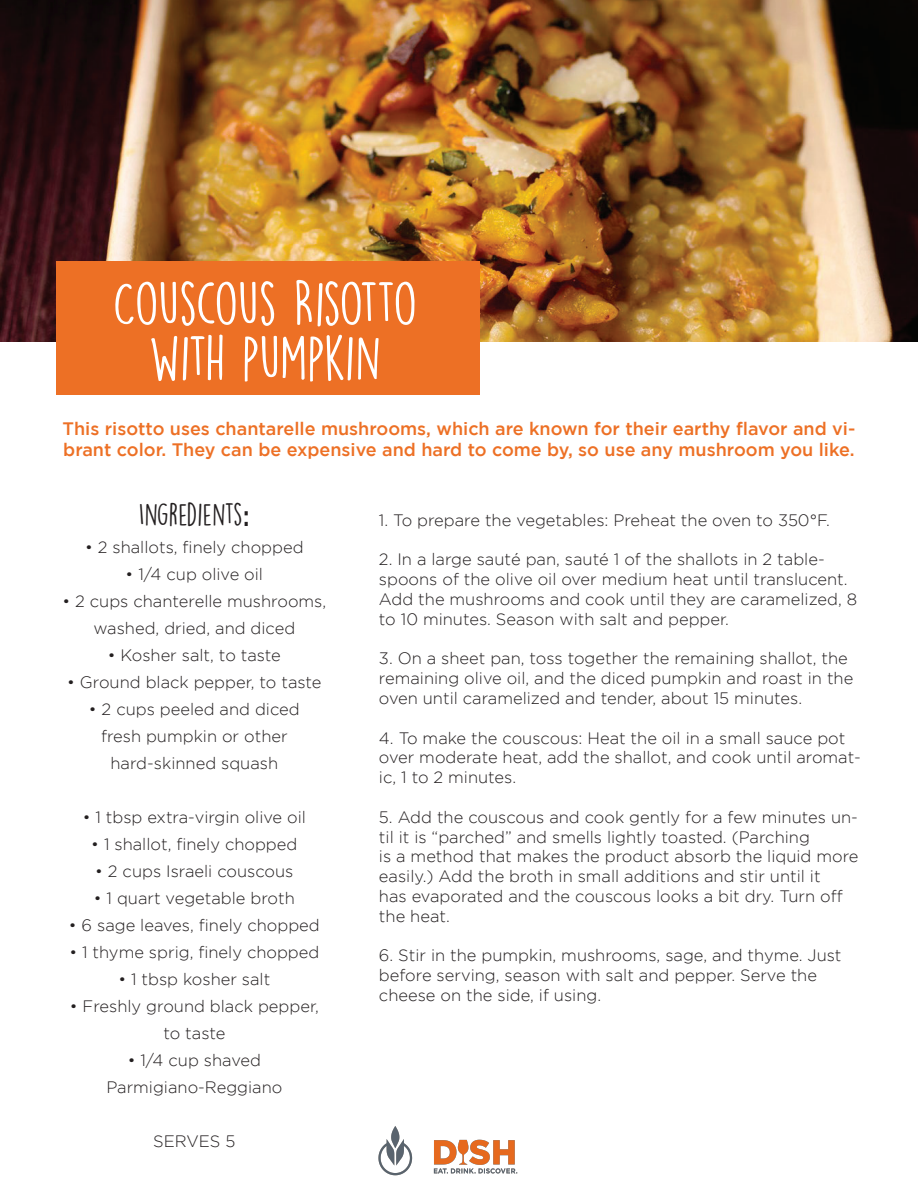
<style>
.page{position:relative;width:918px;height:1188px;background:#fff}
.page>*{position:absolute;margin:0;border:0;box-sizing:border-box;transform-origin:0 0}
.t1{font:55.5px/54px "DK Lemon Yellow Sun";letter-spacing:-.03em;color:#fff;text-align:center}
.t2{font:28.5px "DK Lemon Yellow Sun";color:#231f20}
.t3{font:500 18px/21.6px "Gotham";color:#ed7025}
.t4{font:300 16.5px/19.8px "Gotham";color:#231f20}
.s1{font-family:"Raleway";font-weight:700}
</style>
<div class="page">
<img style="left:0;top:0;width:918px;height:341px">
<div style="left:56px;top:261px;width:424px;height:134px;background:#ed7025"></div>
<img style="left:378px;top:1126px;width:140px;height:50px">
<h1 class="t1" style="left:113px;top:277px;width:306px">COUSCOUS RISOTTO<br>WITH PUMPKIN</h1>
<p class="t3" style="left:63px;top:417px;width:794px">This risotto uses chantarelle mushrooms, which are known for their earthy flavor and vi&shy;brant color. They can be expensive and hard to come by, so use any mushroom you like.</p>
<h2 class="t2" style="left:139px;top:497px;width:112px">INGREDIENTS<span class="s1">:</span></h2>
<p class="t4" style="left:85px;top:537px;width:220px">• 2 shallots, finely chopped</p>
<p class="t4" style="left:126px;top:564px;width:139px">• 1/4 cup olive oil</p>
<p class="t4" style="left:62px;top:588px;width:265px;line-height:27px;text-align:center">• 2 cups chanterelle mushrooms, washed, dried, and diced</p>
<p class="t4" style="left:108px;top:645px;width:175px">• Kosher salt, to taste</p>
<p class="t4" style="left:67px;top:672px;width:256px">• Ground black pepper, to taste</p>
<p class="t4" style="left:89px;top:696px;width:212px;line-height:27px;text-align:center">• 2 cups peeled and diced fresh pumpkin or other hard-skinned squash</p>
<p class="t4" style="left:83px;top:807px;width:225px">• 1 tbsp extra-virgin olive oil</p>
<p class="t4" style="left:91px;top:834px;width:208px">• 1 shallot, finely chopped</p>
<p class="t4" style="left:95px;top:861px;width:200px">• 2 cups Israeli couscous</p>
<p class="t4" style="left:94px;top:888px;width:203px">• 1 quart vegetable broth</p>
<p class="t4" style="left:69px;top:915px;width:252px">• 6 sage leaves, finely chopped</p>
<p class="t4" style="left:69px;top:942px;width:252px">• 1 thyme sprig, finely chopped</p>
<p class="t4" style="left:118px;top:969px;width:153px">• 1 tbsp kosher salt</p>
<p class="t4" style="left:70px;top:993px;width:251px;line-height:27px;text-align:center">• Freshly ground black pepper, to taste</p>
<p class="t4" style="left:106px;top:1047px;width:178px;line-height:27px;text-align:center">• 1/4 cup shaved<br>Parmigiano-Reggiano</p>
<p class="t4" style="left:153px;top:1131px;width:84px">SERVES 5</p>
<p class="t4" style="left:379px;top:510px;width:453px">1. To prepare the vegetables: Preheat the oven to 350°F.</p>
<p class="t4" style="left:379px;top:549px;width:480px">2. In a large sauté pan, sauté 1 of the shallots in 2 table&shy;spoons of the olive oil over medium heat until translucent.<br>Add the mushrooms and cook until they are caramelized, 8 to 10 minutes. Season with salt and pepper.</p>
<p class="t4" style="left:379px;top:648px;width:476px">3. On a sheet pan, toss together the remaining shallot, the remaining olive oil, and the diced pumpkin and roast in the oven until caramelized and tender, about 15 minutes.</p>
<p class="t4" style="left:379px;top:728px;width:484px">4. To make the couscous: Heat the oil in a small sauce pot over moderate heat, add the shallot, and cook until aromat&shy;ic, 1 to 2 minutes.</p>
<p class="t4" style="left:379px;top:807px;width:481px">5. Add the couscous and cook gently for a few minutes un&shy;til it is “parched” and smells lightly toasted. (Parching<br>is a method that makes the product absorb the liquid more easily.) Add the broth in small additions and stir until it<br>has evaporated and the couscous looks a bit dry. Turn off the heat.</p>
<p class="t4" style="left:379px;top:945px;width:464px">6. Stir in the pumpkin, mushrooms, sage, and thyme. Just before serving, season with salt and pepper. Serve the cheese on the side, if using.</p>
</div>
